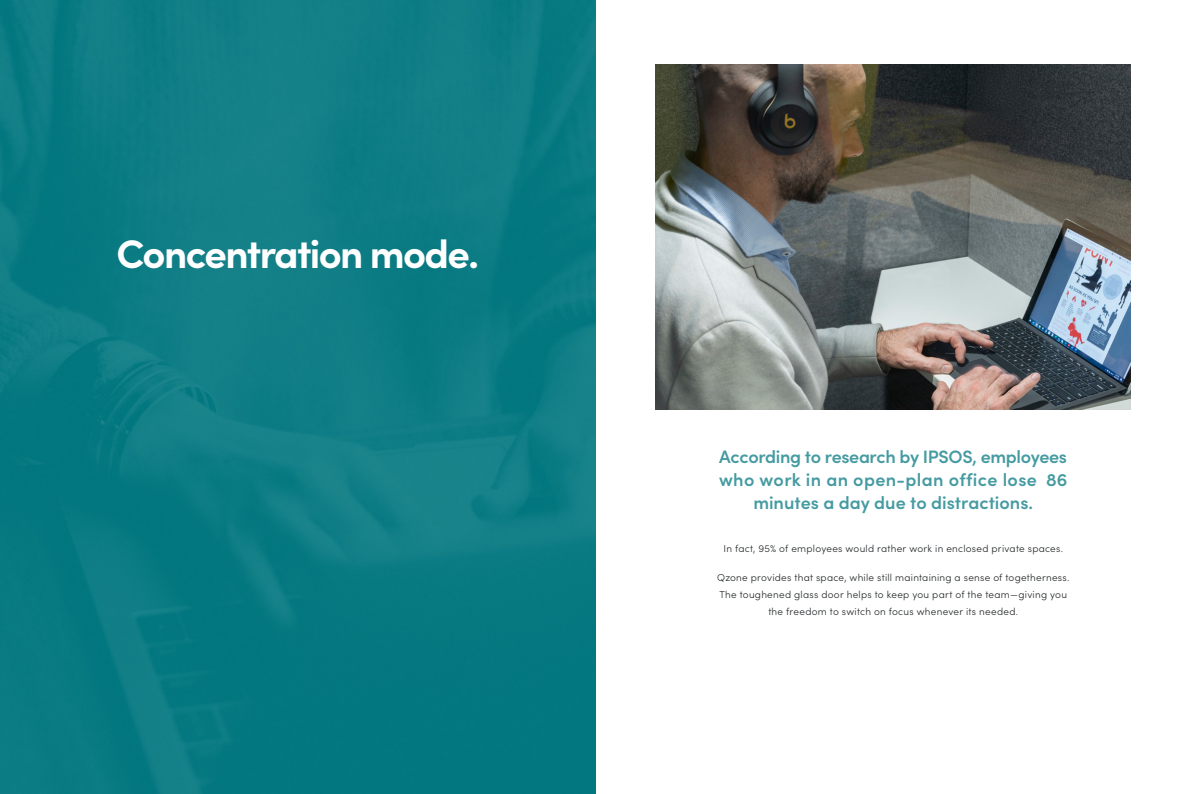
<style>
.page{position:relative;width:1191px;height:794px;background:#fff}
.page>*{position:absolute;margin:0;border:0;box-sizing:border-box;transform-origin:0 0}
.t1{font:700 40px "Sofia Pro";letter-spacing:-.04em;color:#fff}
.Body_Sub_Title{font:600 18px/23px "Sofia Pro";color:#459ba1;text-align:center}
.Body_Sub_Title-2{font:300 10px/17px "Sofia Pro";letter-spacing:.025em;color:#242729;text-align:center}
</style>
<div class="page">
<img style="left:0;top:0;width:595px;height:794px">
<img style="left:656px;top:64px;width:474px;height:345px">
<p class="t1" style="left:116px;top:223px;width:364px">Concentration mode.</p>
<p class="Body_Sub_Title" style="left:719px;top:444px;width:350px">According to research by IPSOS, employees who work in an open-plan office lose 86 minutes a day due to distractions.</p>
<p class="Body_Sub_Title-2" style="left:723px;top:540px;width:341px">In fact, 95% of employees would rather work in enclosed private spaces.</p>
<p class="Body_Sub_Title-2" style="left:717px;top:568px;width:354px">Qzone provides that space, while still maintaining a sense of togetherness.<br>The toughened glass door helps to keep you part of the team—giving you the freedom to switch on focus whenever its needed.</p>
</div>
